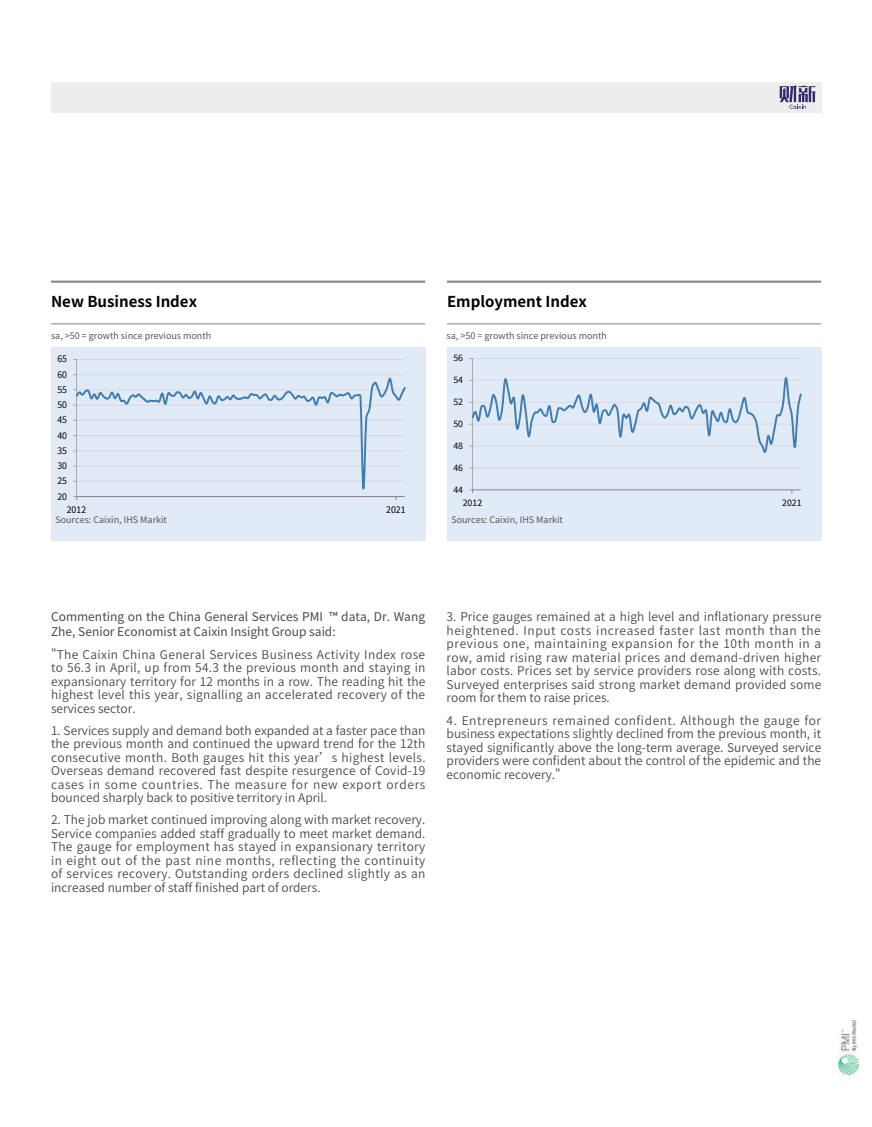
<style>
.page{position:relative;width:872px;height:1127px;background:#fff}
.page>*{position:absolute;margin:0;border:0;box-sizing:border-box;transform-origin:0 0}
.t1{font:700 15px "Source Han Sans CN";color:#000}
.t2{font:12px/13.5px "Source Han Sans CN";color:#4a4a49;text-align:justify}
.t3{font:12px/14.4px "Source Han Sans CN";color:#4a4a49}
.t4{font:10.2px "Source Sans Pro";letter-spacing:-.005em;color:#000;scale:.95 1}
.t5{font:9.75px "Source Sans Pro";letter-spacing:-.005em;color:#000}
.t6{font:9px "Source Han Sans CN";color:#575756}
</style>
<div class="page">
<div style="left:51px;top:347px;width:374px;height:194px;background:#e1ebf8"></div>
<hr style="left:51px;top:281px;width:374px;height:2px;background:#878787">
<hr style="left:51px;top:324px;width:374px;height:1px;background:#878787">
<div style="left:447px;top:347px;width:374px;height:194px;background:#e1ebf8"></div>
<hr style="left:447px;top:281px;width:374px;height:2px;background:#878787">
<hr style="left:447px;top:324px;width:374px;height:1px;background:#878787">
<div style="left:51px;top:82px;width:770px;height:30px;background:#ededed"></div>
<svg style="left:779px;top:85px;width:36px;height:24px"></svg>
<hr style="left:472px;top:468px;width:329px;height:1px;background:#d9d9d9">
<hr style="left:472px;top:358px;width:329px;height:1px;background:#d9d9d9">
<hr style="left:472px;top:358px;width:1px;height:132px;background:#a6a6a6">
<hr style="left:472px;top:489px;width:329px;height:1px;background:#868686">
<svg style="left:469px;top:377px;width:332px;height:76px"></svg>
<hr style="left:77px;top:359px;width:328px;height:1px;background:#d9d9d9">
<hr style="left:76px;top:359px;width:1px;height:137px;background:#a6a6a6">
<svg style="left:73px;top:374px;width:332px;height:126px"></svg>
<img style="left:838px;top:1020px;width:20px;height:55px">
<p class="t1" style="left:51px;top:293px;width:148px">New Business Index</p>
<p class="t1" style="left:447px;top:293px;width:141px">Employment Index</p>
<p class="t6" style="left:51px;top:331px;width:162px">sa, &gt;50 = growth since previous month</p>
<p class="t6" style="left:446px;top:330px;width:162px">sa, &gt;50 = growth since previous month</p>
<p class="t4" style="left:57px;top:352px;width:12px">65</p>
<p class="t4" style="left:57px;top:368px;width:12px">60</p>
<p class="t4" style="left:57px;top:383px;width:12px">55</p>
<p class="t4" style="left:57px;top:398px;width:12px">50</p>
<p class="t4" style="left:57px;top:413px;width:12px">45</p>
<p class="t4" style="left:57px;top:429px;width:12px">40</p>
<p class="t4" style="left:57px;top:444px;width:12px">35</p>
<p class="t4" style="left:57px;top:459px;width:12px">30</p>
<p class="t4" style="left:57px;top:474px;width:12px">25</p>
<p class="t4" style="left:57px;top:490px;width:12px">20</p>
<p class="t4" style="left:67px;top:503px;width:22px">2012</p>
<p class="t4" style="left:386px;top:503px;width:22px">2021</p>
<p class="t6" style="left:55px;top:515px;width:113px">Sources: Caixin, IHS Markit</p>
<p class="t5" style="left:453px;top:352px;width:11px">56</p>
<p class="t5" style="left:453px;top:374px;width:11px">54</p>
<p class="t5" style="left:453px;top:396px;width:11px">52</p>
<p class="t5" style="left:453px;top:418px;width:11px">50</p>
<p class="t5" style="left:453px;top:439px;width:11px">48</p>
<p class="t5" style="left:453px;top:461px;width:11px">46</p>
<p class="t5" style="left:453px;top:483px;width:11px">44</p>
<p class="t5" style="left:463px;top:497px;width:21px">2012</p>
<p class="t5" style="left:782px;top:497px;width:21px">2021</p>
<p class="t6" style="left:451px;top:515px;width:113px">Sources: Caixin, IHS Markit</p>
<p class="t3" style="left:51px;top:610px;width:376px">Commenting on the China General Services PMI ™ data, Dr. Wang<br>Zhe, Senior Economist at Caixin Insight Group said:</p>
<p class="t2" style="left:51px;top:648px;width:376px">"The Caixin China General Services Business Activity Index rose to 56.3 in April, up from 54.3 the previous month and staying in expansionary territory for 12 months in a row. The reading hit the highest level this year, signalling an accelerated recovery of the services sector.</p>
<p class="t2" style="left:51px;top:724px;width:376px">1. Services supply and demand both expanded at a faster pace than the previous month and continued the upward trend for the 12th consecutive month. Both gauges hit this year’s highest levels.<br>Overseas demand recovered fast despite resurgence of Covid-19 cases in some countries. The measure for new export orders bounced sharply back to positive territory in April.</p>
<p class="t2" style="left:51px;top:813px;width:376px">2. The job market continued improving along with market recovery.<br>Service companies added staff gradually to meet market demand.<br>The gauge for employment has stayed in expansionary territory in eight out of the past nine months, reflecting the continuity of services recovery. Outstanding orders declined slightly as an increased number of staff finished part of orders.</p>
<p class="t2" style="left:446px;top:610px;width:376px">3. Price gauges remained at a high level and inflationary pressure heightened. Input costs increased faster last month than the previous one, maintaining expansion for the 10th month in a row, amid rising raw material prices and demand-driven higher labor costs. Prices set by service providers rose along with costs.<br>Surveyed enterprises said strong market demand provided some room for them to raise prices.</p>
<p class="t2" style="left:446px;top:713px;width:376px">4. Entrepreneurs remained confident. Although the gauge for business expectations slightly declined from the previous month, it stayed significantly above the long-term average. Surveyed service providers were confident about the control of the epidemic and the economic recovery."</p>
</div>
